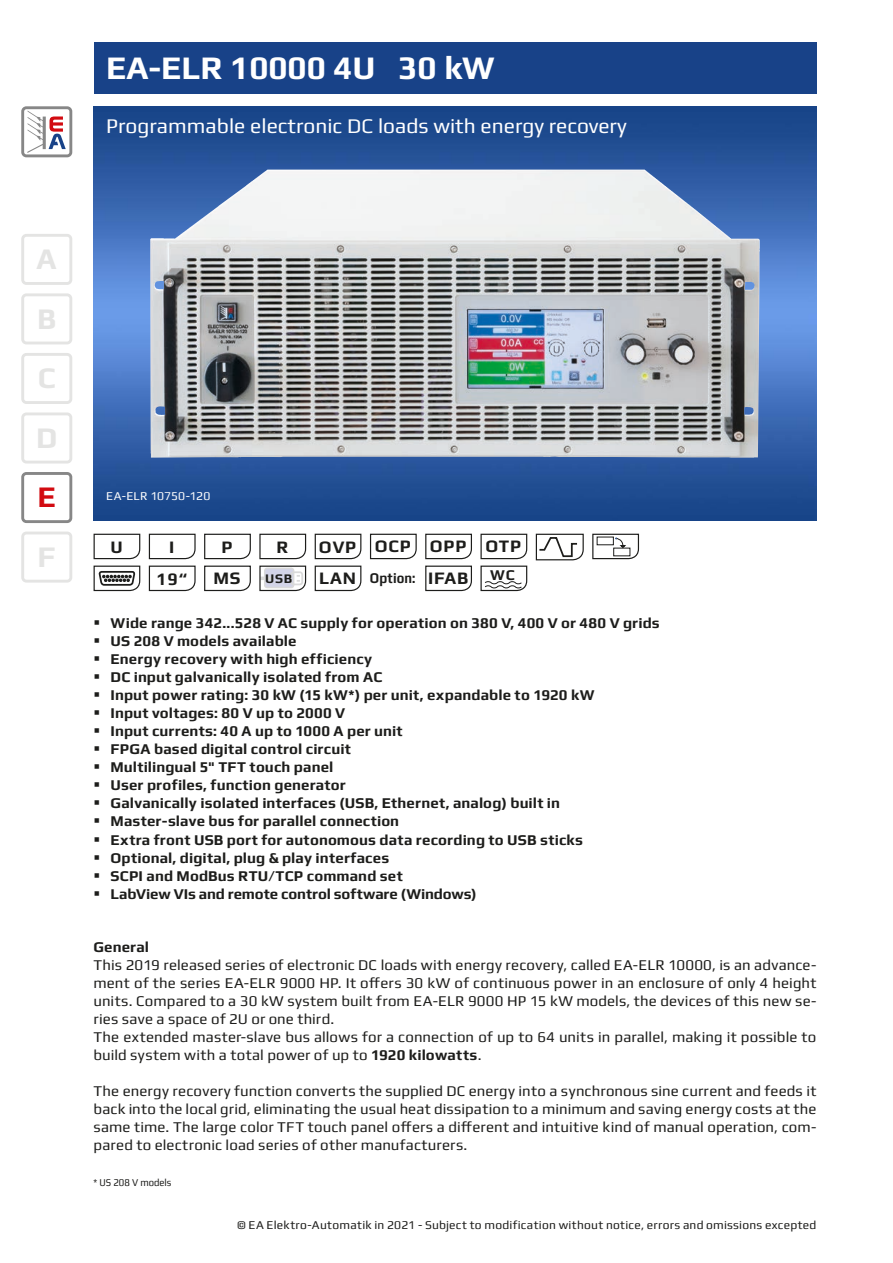
<style>
.page{position:relative;width:893px;height:1263px;background:#fff}
.page>*{position:absolute;margin:0;border:0;box-sizing:border-box;transform-origin:0 0}
.t1{font:700 33px "Play";color:#fff}
.t2{font:700 30px/59.6px "Play";color:#e4e4e3;text-align:justify}
.t3{font:700 30px "Play";color:#d20b11}
.t4{font:21px "Play";color:#fff}
.t5{font:700 17.55px "Play";letter-spacing:.05em;color:#1d1d1b}
.t6{font:15px/18px "Play";letter-spacing:.01em;color:#1d1d1b}
.t7{font:700 15px/18px "Play";letter-spacing:.005em;color:#1d1d1b}
.t8{font:700 15px "Play";letter-spacing:.005em;color:#1d1d1b;scale:.86 1}
.t9{font:700 13.2px "Play";color:#1d1d1b}
.t10{font:12px "Play";letter-spacing:.02em;color:#1d1d1b}
.t11{font:12px "Play";letter-spacing:.015em;color:#fff}
.t12{font:10.5px "Play";color:#1d1d1b;scale:.9 1}
.s1{font-size:17.55px}
.s2{font-weight:700}
</style>
<div class="page">
<div style="left:21px;top:106px;width:51px;height:51px;border:3px solid #878787;border-radius:4px"></div>
<svg style="left:27px;top:111px;width:39px;height:42px"></svg>
<div style="left:94px;top:43px;width:722px;height:51px;background:#184288"></div>
<img style="left:94px;top:106px;width:722px;height:415px">
<svg style="left:369px;top:533px;width:48px;height:27px"></svg>
<svg style="left:535px;top:533px;width:49px;height:28px"></svg>
<svg style="left:148px;top:533px;width:48px;height:59px"></svg>
<svg style="left:259px;top:533px;width:48px;height:59px"></svg>
<svg style="left:93px;top:533px;width:48px;height:59px"></svg>
<svg style="left:425px;top:533px;width:47px;height:59px"></svg>
<svg style="left:592px;top:533px;width:48px;height:27px"></svg>
<svg style="left:204px;top:533px;width:47px;height:59px"></svg>
<svg style="left:480px;top:533px;width:48px;height:59px"></svg>
<svg style="left:314px;top:533px;width:48px;height:59px"></svg>
<img style="left:173px;top:170px;width:94px;height:69px">
<div style="left:21px;top:234px;width:51px;height:51px;border:3px solid #e4e4e3;border-radius:4px"></div>
<div style="left:21px;top:293px;width:51px;height:51px;border:3px solid #e4e4e3;border-radius:4px"></div>
<div style="left:21px;top:353px;width:51px;height:51px;border:3px solid #e4e4e3;border-radius:4px"></div>
<div style="left:21px;top:412px;width:51px;height:51px;border:3px solid #e4e4e3;border-radius:4px"></div>
<div style="left:21px;top:472px;width:51px;height:51px;border:3px solid #878787;border-radius:4px"></div>
<div style="left:21px;top:531px;width:51px;height:52px;border:3px solid #e4e4e3;border-radius:4px"></div>
<h1 class="t1" style="left:106px;top:48px;width:390px">EA-ELR 10000 4U 30 kW</h1>
<h3 class="t4" style="left:106px;top:113px;width:522px">Programmable electronic DC loads with energy recovery</h3>
<h2 class="t2" style="left:36px;top:229px;width:23px">A B C D</h2>
<h2 class="t3" style="left:37px;top:479px;width:20px">E</h2>
<h2 class="t2" style="left:37px;top:526px;width:20px">F</h2>
<p class="t11" style="left:106px;top:489px;width:105px">EA-ELR 10750-120</p>
<p class="t5" style="left:110px;top:536px;width:14px">U</p>
<p class="t5" style="left:169px;top:536px;width:7px">I</p>
<p class="t5" style="left:222px;top:536px;width:13px">P</p>
<p class="t5" style="left:319px;top:536px;width:204px">OVP OCP OPP OTP</p>
<p class="t5" style="left:156px;top:569px;width:32px">19“</p>
<p class="t5" style="left:276px;top:536px;width:13px">R</p>
<p class="t5" style="left:213px;top:568px;width:29px">MS</p>
<p class="t9" style="left:265px;top:570px;width:28px">USB</p>
<p class="t5" style="left:428px;top:568px;width:88px">IFAB <sup>WC</sup></p>
<p class="t8" style="left:319px;top:569px;width:114px"><span class="s1">LAN</span> Option:</p>
<p class="t7" style="left:111px;top:614px;width:551px">Wide range 342...528 V AC supply for operation on 380 V, 400 V or 480 V grids US 208 V models available<br>Energy recovery with high efficiency<br>DC input galvanically isolated from AC<br>Input power rating: 30 kW (15 kW*) per unit, expandable to 1920 kW<br>Input voltages: 80 V up to 2000 V<br>Input currents: 40 A up to 1000 A per unit<br>FPGA based digital control circuit<br>Multilingual 5" TFT touch panel<br>User profiles, function generator<br>Galvanically isolated interfaces (USB, Ethernet, analog) built in<br>Master-slave bus for parallel connection<br>Extra front USB port for autonomous data recording to USB sticks<br>Optional, digital, plug &amp; play interfaces<br>SCPI and ModBus RTU/TCP command set<br>LabView VIs and remote control software (Windows)</p>
<p class="t7" style="left:94px;top:938px;width:57px">General</p>
<p class="t6" style="left:94px;top:956px;width:724px">This 2019 released series of electronic DC loads with energy recovery, called EA-ELR 10000, is an advance&shy;ment of the series EA-ELR 9000 HP. It offers 30 kW of continuous power in an enclosure of only 4 height units. Compared to a 30 kW system built from EA-ELR 9000 HP 15 kW models, the devices of this new se&shy;ries save a space of 2U or one third.<br>The extended master-slave bus allows for a connection of up to 64 units in parallel, making it possible to build system with a total power of up to <span class="s2">1920 kilowatts</span>.</p>
<p class="t6" style="left:94px;top:1082px;width:724px;text-align:justify">The energy recovery function converts the supplied DC energy into a synchronous sine current and feeds it back into the local grid, eliminating the usual heat dissipation to a minimum and saving energy costs at the same time. The large color TFT touch panel offers a different and intuitive kind of manual operation, com&shy;pared to electronic load series of other manufacturers.</p>
<p class="t12" style="left:94px;top:1176px;width:88px">* US 208 V models</p>
<p class="t10" style="left:237px;top:1217px;width:581px">© EA Elektro-Automatik in 2021 - Subject to modification without notice, errors and omissions excepted</p>
</div>
